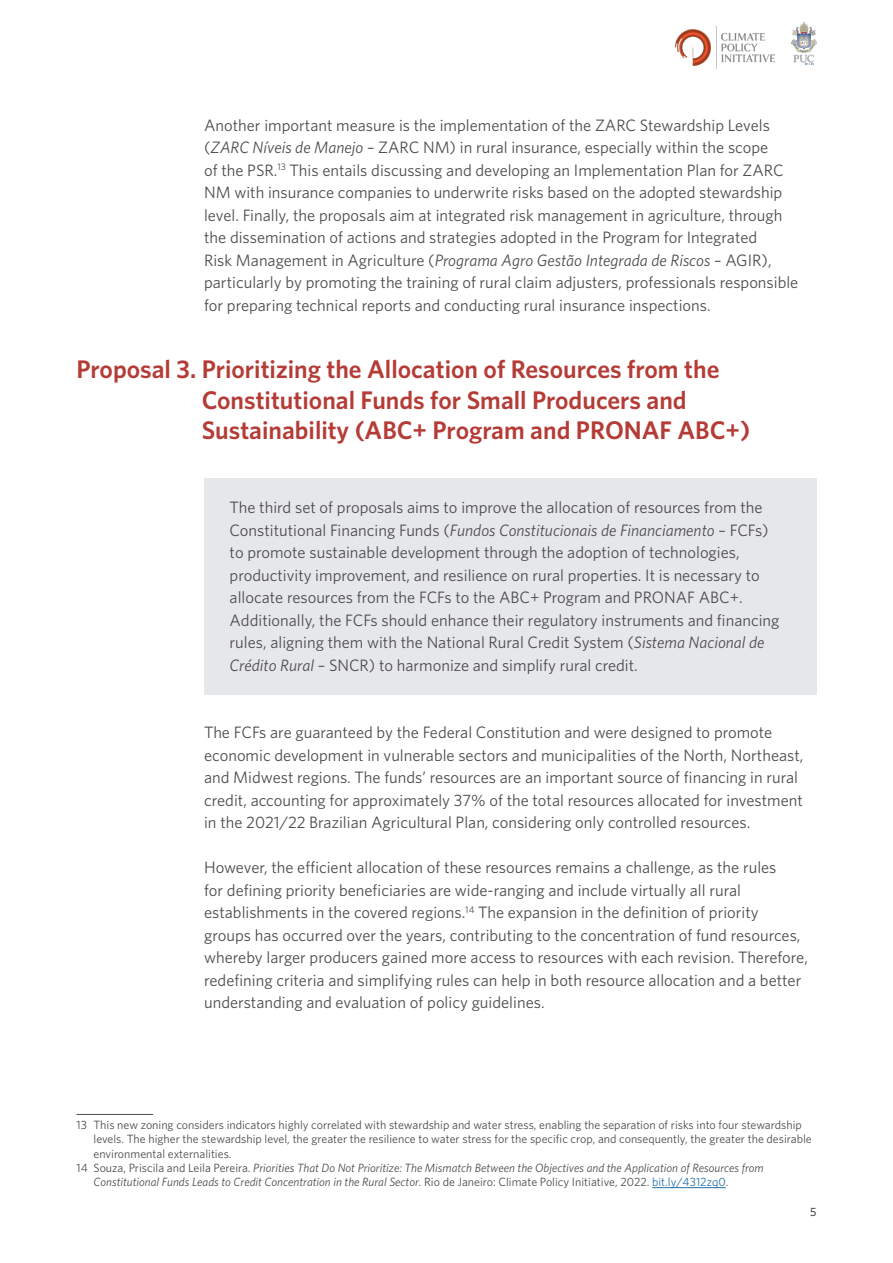
<style>
.page{position:relative;width:893px;height:1263px;background:#fff}
.page>*{position:absolute;margin:0;border:0;box-sizing:border-box;transform-origin:0 0}
.t1{font:600 25.5px/30.6px "Whitney";color:#b53c36}
.t2{font:16.5px/22.5px "Whitney";color:#4d4d4f}
.t3{font:12px "Whitney";color:#4d4d4f}
.t4{font:italic 12px "Whitney";color:#4d4d4f}
.t5{font:500 12px "Whitney";color:#4d4d4f}
.s1{font-style:italic}
.s2{font-style:normal}
.s3{font-style:normal;color:#266fa5}
</style>
<div class="page">
<img style="left:792px;top:22px;width:24px;height:43px">
<img style="left:675px;top:27px;width:99px;height:41px">
<div style="left:204px;top:479px;width:612px;height:216px;background:#e6e7e8"></div>
<hr style="left:77px;top:1114px;width:76px;height:1px;background:#4d4d4f">
<hr style="left:652px;top:1187px;width:74px;height:1px;background:#266fa5">
<p class="t2" style="left:204px;top:113px;width:596px">Another important measure is the implementation of the ZARC Stewardship Levels (<span class="s1">ZARC Níveis de Manejo</span> – ZARC NM) in rural insurance, especially within the scope<br>of the PSR.<sup>13</sup> This entails discussing and developing an Implementation Plan for ZARC NM with insurance companies to underwrite risks based on the adopted stewardship level. Finally, the proposals aim at integrated risk management in agriculture, through the dissemination of actions and strategies adopted in the Program for Integrated<br>Risk Management in Agriculture (<span class="s1">Programa Agro Gestão Integrada de Riscos</span> – AGIR), particularly by promoting the training of rural claim adjusters, professionals responsible for preparing technical reports and conducting rural insurance inspections.</p>
<h1 class="t1" style="left:202px;top:353px;width:550px;text-indent:-125px">Proposal 3. Prioritizing the Allocation of Resources from the<br>Constitutional Funds for Small Producers and<br>Sustainability (ABC+ Program and PRONAF ABC+)</h1>
<p class="t2" style="left:230px;top:496px;width:551px">The third set of proposals aims to improve the allocation of resources from the Constitutional Financing Funds (<span class="s1">Fundos Constitucionais de Financiamento</span> – FCFs) to promote sustainable development through the adoption of technologies, productivity improvement, and resilience on rural properties. It is necessary to allocate resources from the FCFs to the ABC+ Program and PRONAF ABC+.<br>Additionally, the FCFs should enhance their regulatory instruments and financing rules, aligning them with the National Rural Credit System (<span class="s1">Sistema Nacional de Crédito Rural</span> – SNCR) to harmonize and simplify rural credit.</p>
<p class="t2" style="left:204px;top:721px;width:601px">The FCFs are guaranteed by the Federal Constitution and were designed to promote economic development in vulnerable sectors and municipalities of the North, Northeast, and Midwest regions. The funds’ resources are an important source of financing in rural credit, accounting for approximately 37% of the total resources allocated for investment in the 2021/22 Brazilian Agricultural Plan, considering only controlled resources.</p>
<p class="t2" style="left:204px;top:856px;width:605px">However, the efficient allocation of these resources remains a challenge, as the rules<br>for defining priority beneficiaries are wide-ranging and include virtually all rural establishments in the covered regions.<sup>14</sup> The expansion in the definition of priority groups has occurred over the years, contributing to the concentration of fund resources, whereby larger producers gained more access to resources with each revision. Therefore, redefining criteria and simplifying rules can help in both resource allocation and a better understanding and evaluation of policy guidelines.</p>
<p class="t3" style="left:77px;top:1117px;width:727px">13 This new zoning considers indicators highly correlated with stewardship and water stress, enabling the separation of risks into four stewardship</p>
<p class="t3" style="left:94px;top:1131px;width:720px">levels. The higher the stewardship level, the greater the resilience to water stress for the specific crop, and consequently, the greater the desirable</p>
<p class="t3" style="left:94px;top:1145px;width:139px">environmental externalities.</p>
<p class="t4" style="left:77px;top:1160px;width:689px"><span class="s2">14 Souza, Priscila and Leila Pereira.</span> Priorities That Do Not Prioritize: The Mismatch Between the Objectives and the Application of Resources from</p>
<p class="t4" style="left:94px;top:1174px;width:636px">Constitutional Funds Leads to Credit Concentration in the Rural Sector. <span class="s2">Rio de Janeiro: Climate Policy Initiative, 2022.</span> <span class="s3">bit.ly/4312zq0</span><span class="s2">.</span></p>
<p class="t5" style="left:810px;top:1204px;width:8px">5</p>
</div>
